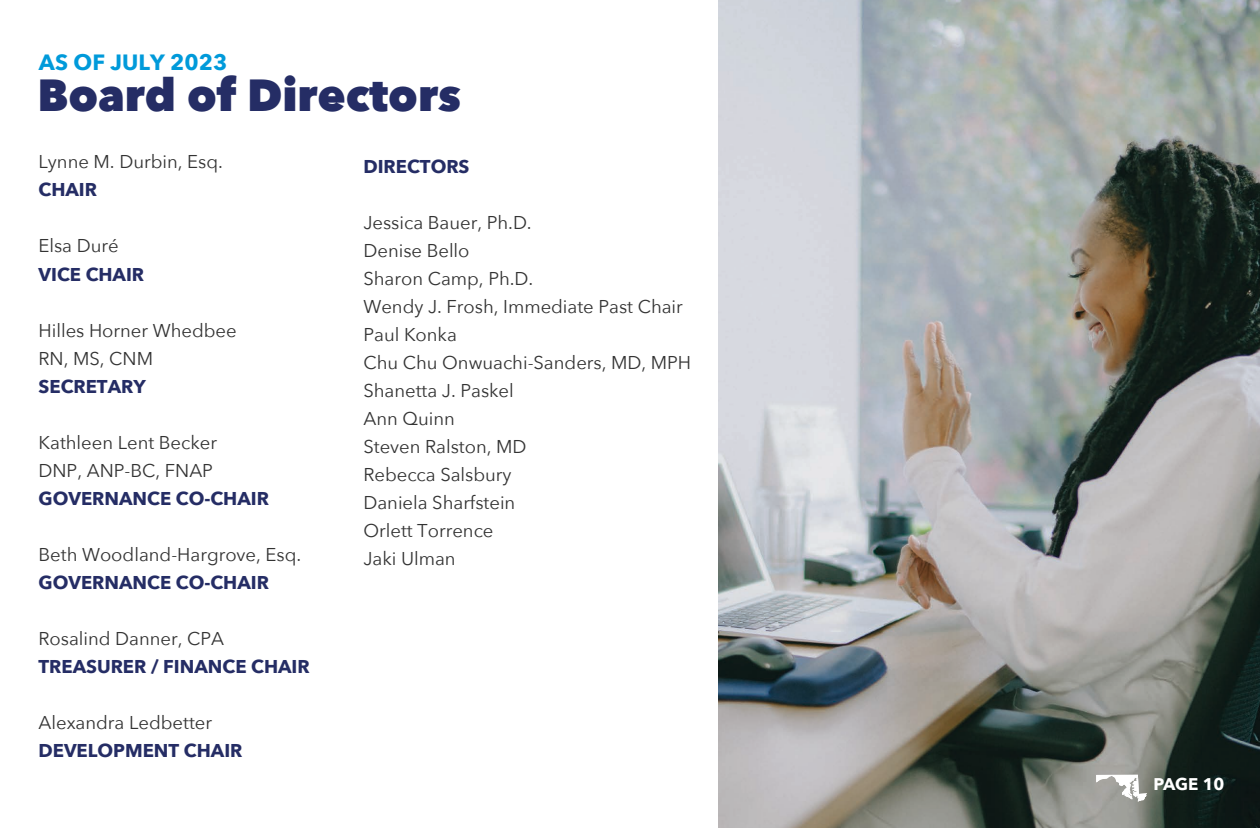
<style>
.page{position:relative;width:1260px;height:828px;background:#fff}
.page>*{position:absolute;margin:0;border:0;box-sizing:border-box;transform-origin:0 0}
.t1{font:800 44.8px "Avenir Next";color:#252d65}
.t2{font:700 22px "Avenir Next";color:#009ada}
.t3{font:18.4px/28px "Avenir Next";color:#333}
.t4{font:700 18.4px "Avenir Next";color:#252d65}
.t5{font:700 16.8px "Avenir Next";letter-spacing:-.01em;color:#fff}
</style>
<div class="page">
<img style="left:718px;top:0;width:542px;height:828px">
<svg style="left:1096px;top:775px;width:51px;height:27px"></svg>
<p class="t2" style="left:39px;top:44px;width:190px">AS OF JULY 2023</p>
<h1 class="t1" style="left:37px;top:68px;width:425px">Board of Directors</h1>
<p class="t3" style="left:39px;top:147px;width:186px">Lynne M. Durbin, Esq.</p>
<p class="t4" style="left:39px;top:174px;width:60px">CHAIR</p>
<p class="t3" style="left:39px;top:231px;width:82px">Elsa Duré</p>
<p class="t4" style="left:39px;top:258px;width:107px">VICE CHAIR</p>
<p class="t3" style="left:39px;top:315px;width:200px">Hilles Horner Whedbee<br>RN, MS, CNM</p>
<p class="t4" style="left:39px;top:370px;width:109px">SECRETARY</p>
<p class="t3" style="left:39px;top:427px;width:180px">Kathleen Lent Becker<br>DNP, ANP-BC, FNAP</p>
<p class="t4" style="left:39px;top:482px;width:232px">GOVERNANCE CO-CHAIR</p>
<p class="t3" style="left:39px;top:539px;width:264px">Beth Woodland-Hargrove, Esq.</p>
<p class="t4" style="left:39px;top:566px;width:232px">GOVERNANCE CO-CHAIR</p>
<p class="t3" style="left:39px;top:623px;width:187px">Rosalind Danner, CPA</p>
<p class="t4" style="left:39px;top:650px;width:273px">TREASURER / FINANCE CHAIR</p>
<p class="t3" style="left:39px;top:707px;width:175px">Alexandra Ledbetter</p>
<p class="t4" style="left:39px;top:734px;width:205px">DEVELOPMENT CHAIR</p>
<p class="t4" style="left:363px;top:151px;width:108px">DIRECTORS</p>
<p class="t3" style="left:363px;top:208px;width:329px">Jessica Bauer, Ph.D.<br>Denise Bello<br>Sharon Camp, Ph.D.<br>Wendy J. Frosh, Immediate Past Chair<br>Paul Konka<br>Chu Chu Onwuachi-Sanders, MD, MPH<br>Shanetta J. Paskel<br>Ann Quinn<br>Steven Ralston, MD<br>Rebecca Salsbury<br>Daniela Sharfstein<br>Orlett Torrence<br>Jaki Ulman</p>
<p class="t5" style="left:1153px;top:770px;width:73px">PAGE 10</p>
</div>
